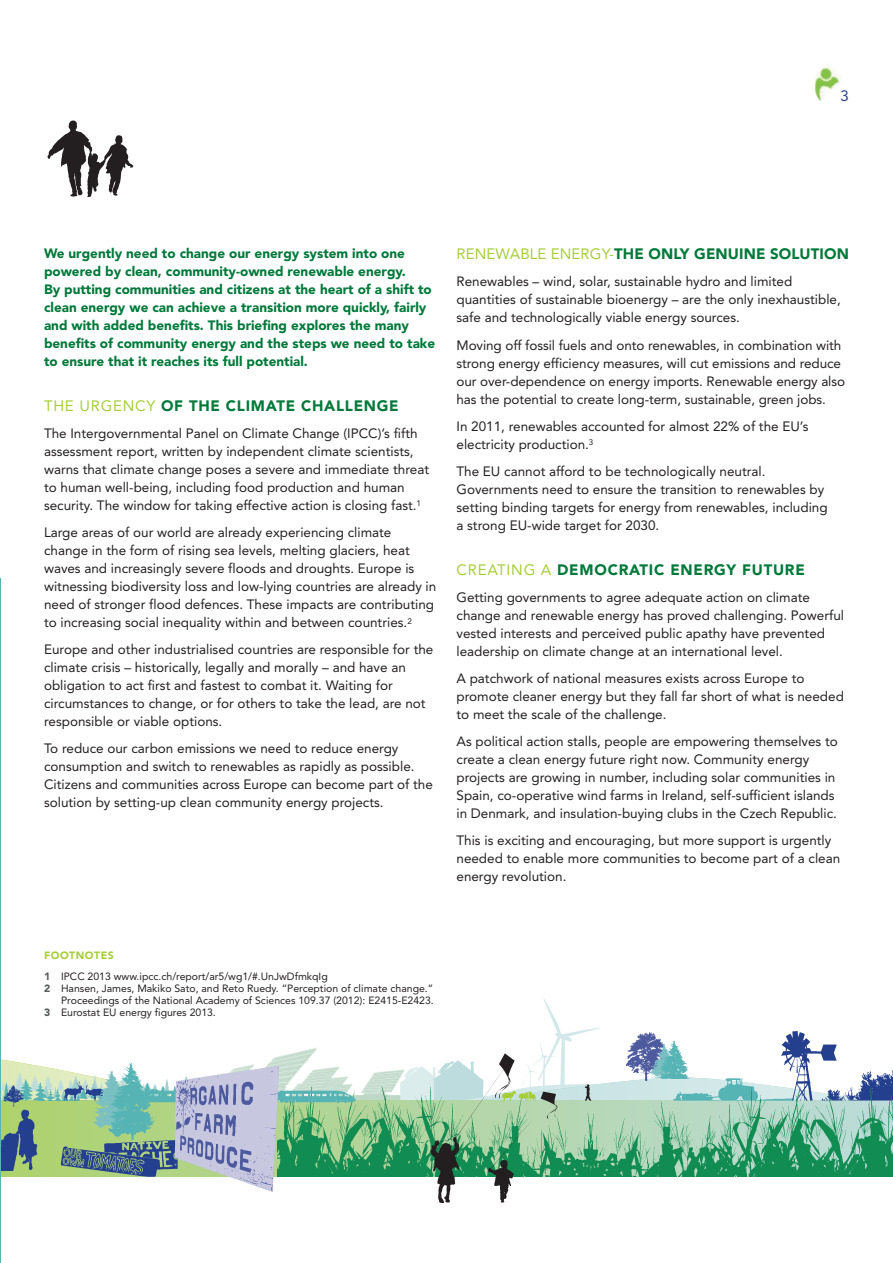
<style>
.page{position:relative;width:893px;height:1263px;background:#fff}
.page>*{position:absolute;margin:0;border:0;box-sizing:border-box;transform-origin:0 0}
.t1{font:900 15px "Avenir";letter-spacing:.05em;color:#00793a}
.t2{font:900 15px "Avenir";letter-spacing:.01em;color:#00793a}
.t3{font:15px "Avenir";color:#253f8f}
.t4{font:13.5px/18px "Avenir";color:#231f20}
.t5{font:900 13.5px/18px "Avenir";color:#00793a}
.t6{font:10.5px/21px "Avenir";color:#231f20}
.s1{font-weight:400;color:#a6ce39}
.s2{font-weight:900;color:#a6ce39}
.s3{font-weight:900;color:#57585a}
</style>
<div class="page">
<img style="left:290px;top:1048px;width:109px;height:29px">
<img style="left:815px;top:64px;width:26px;height:37px">
<svg style="left:399px;top:1068px;width:14px;height:9px"></svg>
<img style="left:540px;top:999px;width:59px;height:49px">
<img style="left:673px;top:1077px;width:70px;height:4px">
<img style="left:781px;top:1031px;width:112px;height:50px">
<img style="left:593px;top:1081px;width:300px;height:96px">
<img style="left:381px;top:1080px;width:212px;height:97px">
<img style="left:626px;top:1033px;width:40px;height:48px">
<img style="left:648px;top:1044px;width:10px;height:34px">
<img style="left:658px;top:1040px;width:33px;height:39px">
<img style="left:574px;top:1084px;width:31px;height:16px">
<svg style="left:1px;top:1054px;width:380px;height:123px"></svg>
<img style="left:168px;top:1062px;width:119px;height:130px">
<img style="left:47px;top:120px;width:87px;height:77px">
<img style="left:413px;top:1048px;width:161px;height:155px">
<img style="left:0;top:578px;width:1px;height:685px">
<p class="t3" style="left:841px;top:89px;width:10px">3</p>
<p class="t5" style="left:44px;top:246px;width:393px">We urgently need to change our energy system into one powered by clean, community-owned renewable energy.<br>By putting communities and citizens at the heart of a shift to clean energy we can achieve a transition more quickly, fairly and with added benefits. This briefing explores the many benefits of community energy and the steps we need to take to ensure that it reaches its full potential.</p>
<p class="t1" style="left:44px;top:400px;width:356px"><span class="s1">THE URGENCY</span> OF THE CLIMATE CHALLENGE</p>
<p class="t4" style="left:44px;top:426px;width:387px">The Intergovernmental Panel on Climate Change (IPCC)’s fifth assessment report, written by independent climate scientists, warns that climate change poses a severe and immediate threat to human well-being, including food production and human security. The window for taking effective action is closing fast.<sup>1</sup></p>
<p class="t4" style="left:44px;top:525px;width:394px">Large areas of our world are already experiencing climate change in the form of rising sea levels, melting glaciers, heat waves and increasingly severe floods and droughts. Europe is witnessing biodiversity loss and low-lying countries are already in need of stronger flood defences. These impacts are contributing to increasing social inequality within and between countries.<sup>2</sup></p>
<p class="t4" style="left:44px;top:642px;width:391px">Europe and other industrialised countries are responsible for the climate crisis – historically, legally and morally – and have an obligation to act first and fastest to combat it. Waiting for circumstances to change, or for others to take the lead, are not responsible or viable options.</p>
<p class="t4" style="left:44px;top:741px;width:390px">To reduce our carbon emissions we need to reduce energy consumption and switch to renewables as rapidly as possible.<br>Citizens and communities across Europe can become part of the solution by setting-up clean community energy projects.</p>
<p class="t2" style="left:456px;top:248px;width:394px"><span class="s1">RENEWABLE ENERGY-</span>THE ONLY GENUINE SOLUTION</p>
<p class="t4" style="left:456px;top:274px;width:386px">Renewables – wind, solar, sustainable hydro and limited quantities of sustainable bioenergy – are the only inexhaustible, safe and technologically viable energy sources.</p>
<p class="t4" style="left:456px;top:337px;width:390px">Moving off fossil fuels and onto renewables, in combination with strong energy efficiency measures, will cut emissions and reduce our over-dependence on energy imports. Renewable energy also has the potential to create long-term, sustainable, green jobs.</p>
<p class="t4" style="left:456px;top:418px;width:353px">In 2011, renewables accounted for almost 22% of the EU’s electricity production.<sup>3</sup></p>
<p class="t4" style="left:456px;top:463px;width:373px">The EU cannot afford to be technologically neutral.<br>Governments need to ensure the transition to renewables by setting binding targets for energy from renewables, including a strong EU-wide target for 2030.</p>
<p class="t1" style="left:456px;top:563px;width:350px"><span class="s1">CREATING A</span> DEMOCRATIC ENERGY FUTURE</p>
<p class="t4" style="left:456px;top:589px;width:389px">Getting governments to agree adequate action on climate change and renewable energy has proved challenging. Powerful vested interests and perceived public apathy have prevented leadership on climate change at an international level.</p>
<p class="t4" style="left:456px;top:670px;width:389px">A patchwork of national measures exists across Europe to promote cleaner energy but they fall far short of what is needed to meet the scale of the challenge.</p>
<p class="t4" style="left:456px;top:733px;width:383px">As political action stalls, people are empowering themselves to create a clean energy future right now. Community energy projects are growing in number, including solar communities in Spain, co-operative wind farms in Ireland, self-sufficient islands in Denmark, and insulation-buying clubs in the Czech Republic.</p>
<p class="t4" style="left:456px;top:832px;width:385px">This is exciting and encouraging, but more support is urgently needed to enable more communities to become part of a clean energy revolution.</p>
<p class="t6" style="left:44px;top:946px;width:285px"><span class="s2">FOOTNOTES<br></span><span class="s3">1</span> IPCC 2013 www.ipcc.ch/report/ar5/wg1/#.UnJwDfmkqIg</p>
<p class="t6" style="left:44px;top:979px;width:391px"><span class="s3">2</span> Hansen, James, Makiko Sato, and Reto Ruedy. “Perception of climate change.”</p>
<p class="t6" style="left:61px;top:991px;width:374px">Proceedings of the National Academy of Sciences 109.37 (2012): E2415-E2423.</p>
<p class="t6" style="left:44px;top:1003px;width:173px"><span class="s3">3</span> Eurostat EU energy figures 2013.</p>
</div>
